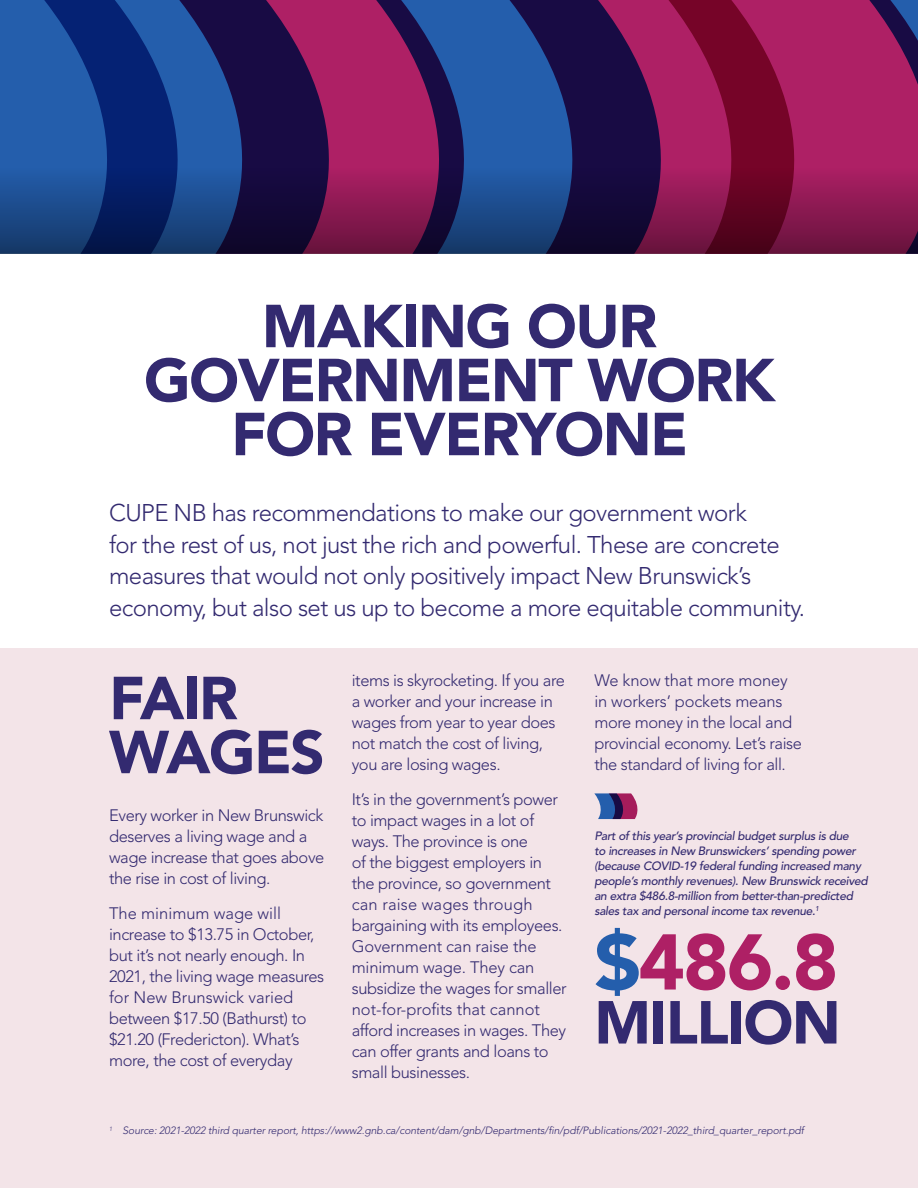
<style>
.page{position:relative;width:918px;height:1188px;background:#fff}
.page>*{position:absolute;margin:0;border:0;box-sizing:border-box;transform-origin:0 0}
.t1{font:900 78px "Avenir LT Std";color:#ae2065}
.t2{font:900 60px/54px "Avenir LT Std";letter-spacing:-.025em;color:#332a70;text-align:center}
.t3{font:300 24px/31.5px "Avenir LT Std";letter-spacing:-.025em;color:#332a70}
.t4{font:300 16.5px/21px "Avenir LT Std";letter-spacing:-.025em;color:#332a70}
.t5{font:italic 500 12px/15px "Avenir LT Std";letter-spacing:-.025em;color:#332a70}
.t6{font:italic 300 10.5px "Avenir LT Std";letter-spacing:-.01em;color:#332a70}
.s1{color:#245eac}
</style>
<div class="page">
<div style="left:0;top:0;width:44px;height:167px;background:#245eac"></div>
<div style="left:465px;top:0;width:45px;height:167px;background:#245eac"></div>
<svg style="left:44px;top:0;width:135px;height:167px;background:#133e8e"></svg>
<svg style="left:179px;top:0;width:286px;height:167px;background:#542568"></svg>
<svg style="left:510px;top:0;width:158px;height:167px;background:#342465"></svg>
<svg style="left:668px;top:0;width:250px;height:167px;background:#9a1855"></svg>
<div style="left:0;top:648px;width:918px;height:540px;background:#f3e4e8"></div>
<svg style="left:594px;top:793px;width:44px;height:26px"></svg>
<svg style="left:0;top:167px;width:918px;height:87px;background:#412259"></svg>
<p class="t2" style="left:144px;top:299px;width:633px">MAKING OUR<br>GOVERNMENT WORK<br>FOR EVERYONE</p>
<p class="t3" style="left:109px;top:497px;width:697px">CUPE NB has recommendations to make our government work<br>for the rest of us, not just the rich and powerful. These are concrete measures that would not only positively impact New Brunswick’s economy, but also set us up to become a more equitable community.</p>
<p class="t2" style="left:109px;top:671px;width:217px;text-align:left">FAIR<br>WAGES</p>
<p class="t4" style="left:109px;top:805px;width:217px">Every worker in New Brunswick deserves a living wage and a wage increase that goes above the rise in cost of living.</p>
<p class="t4" style="left:109px;top:903px;width:217px">The minimum wage will increase to $13.75 in October, but it’s not nearly enough. In<br>2021, the living wage measures for New Brunswick varied between $17.50 (Bathurst) to $21.20 (Fredericton). What’s more, the cost of everyday</p>
<p class="t4" style="left:352px;top:670px;width:215px">items is skyrocketing. If you are a worker and your increase in wages from year to year does not match the cost of living, you are losing wages.</p>
<p class="t4" style="left:352px;top:789px;width:217px">It’s in the government’s power to impact wages in a lot of ways. The province is one<br>of the biggest employers in the province, so government can raise wages through bargaining with its employees.<br>Government can raise the minimum wage. They can subsidize the wages for smaller not-for-profits that cannot afford increases in wages. They can offer grants and loans to small businesses.</p>
<p class="t4" style="left:594px;top:670px;width:209px">We know that more money in workers’ pockets means more money in the local and provincial economy. Let’s raise the standard of living for all.</p>
<p class="t5" style="left:594px;top:829px;width:275px">Part of this year’s provincial budget surplus is due<br>to increases in New Brunswickers’ spending power (because COVID-19 federal funding increased many people’s monthly revenues). New Brunswick received an extra $486.8-million from better-than-predicted sales tax and personal income tax revenue.<sup>1</sup></p>
<p class="t1" style="left:594px;top:915px;width:246px"><span class="s1">$</span>486.8</p>
<p class="t2" style="left:594px;top:995px;width:248px">MILLION</p>
<p class="t6" style="left:109px;top:1125px;width:696px"><sup>1</sup> Source: 2021-2022 third quarter report, https://www2.gnb.ca/content/dam/gnb/Departments/fin/pdf/Publications/2021-2022_third_quarter_report.pdf</p>
</div>
